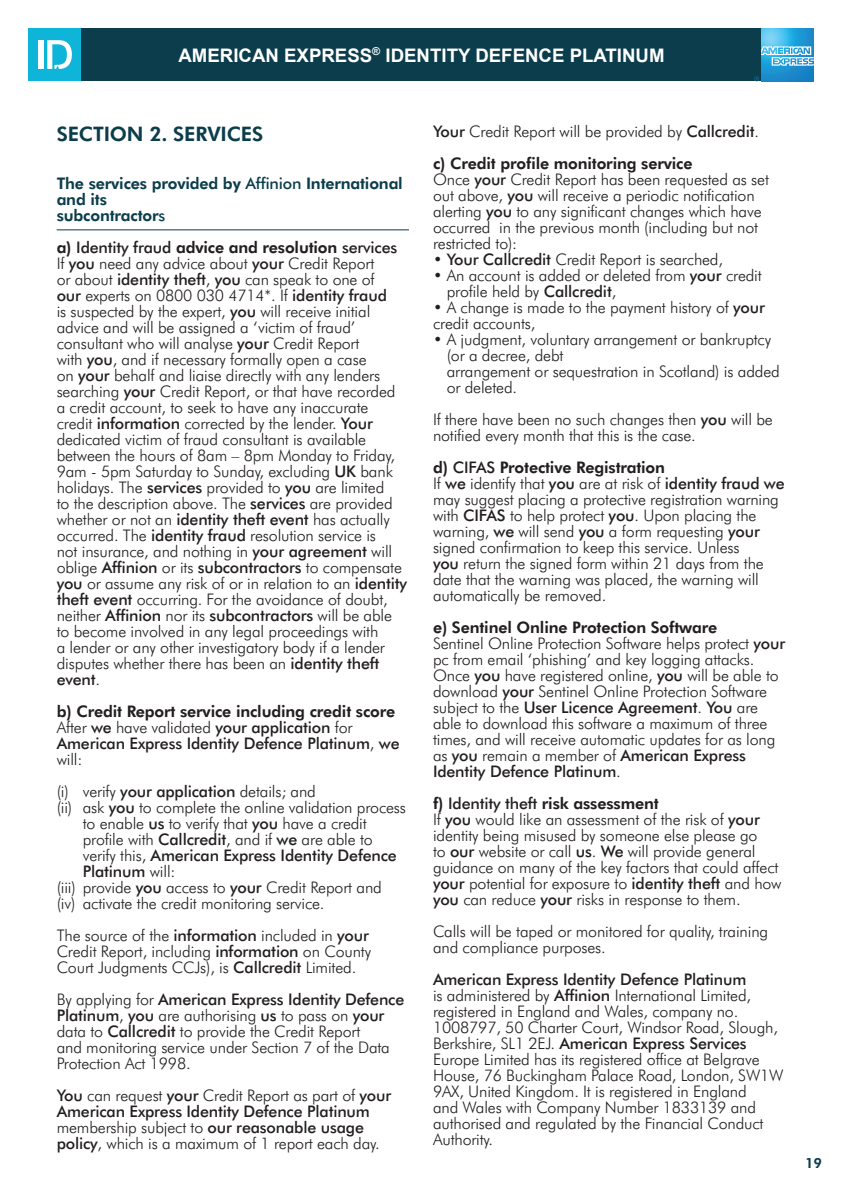
<style>
.page{position:relative;width:842px;height:1191px;background:#fff}
.page>*{position:absolute;margin:0;border:0;box-sizing:border-box;transform-origin:0 0}
.t1{font:800 20px "Futura BT";letter-spacing:-.01em;color:#0b3d4b}
.t2{font:700 18.6px "Arial";color:#fff}
.t3{font:300 16px/16px "Futura BT";letter-spacing:-.01em;color:#231f20}
.t4{font:500 16px/16px "Futura BT";letter-spacing:-.01em;color:#231f20}
.t5{font:800 16px/32px "Futura BT";letter-spacing:-.01em;color:#231f20}
.t6{font:800 16px/16px "Futura BT";letter-spacing:-.01em;color:#0b3d4b}
.t7{font:800 14px "Futura BT";color:#0b3d4b}
.s1{font-weight:500}
.s2{font-weight:800}
.s3{font-weight:300}
</style>
<div class="page">
<div style="left:44px;top:28px;width:769px;height:53px;background:#0b3d4c"></div>
<div style="left:28px;top:28px;width:53px;height:53px;background:#0fb4d9"></div>
<div style="left:39px;top:40px;width:5px;height:29px;background:#fff"></div>
<svg style="left:47px;top:40px;width:25px;height:29px"></svg>
<svg style="left:761px;top:28px;width:53px;height:53px;background:#2e9fd8"></svg>
<svg style="left:754px;top:76px;width:5px;height:5px"></svg>
<svg style="left:761px;top:46px;width:53px;height:20px"></svg>
<hr style="left:57px;top:229px;width:352px;height:1px;background:#0b3d4b">
<p class="t2" style="left:178px;top:43px;width:488px">AMERICAN EXPRESS<sup>®</sup> IDENTITY DEFENCE PLATINUM</p>
<p class="t1" style="left:57px;top:121px;width:208px">SECTION 2. SERVICES</p>
<p class="t6" style="left:57px;top:175px;width:348px">The services provided by <span class="s1">Affinion</span> International and its<br>subcontractor<span class="s1">s</span></p>
<p class="t3" style="left:57px;top:239px;width:352px"><span class="s2">a)</span> <span class="s1">Identity fraud</span> <span class="s2">advice and resolution</span> <span class="s1">services </span>If <span class="s1">you</span> need any advice about <span class="s1">your</span> Credit Report<br>or about <span class="s1">identity theft</span>, <span class="s1">you</span> can speak to one of<br><span class="s1">our</span> experts on 0800 030 4714*. If <span class="s1">identity fraud<br></span>is suspected by the expert, <span class="s1">you</span> will receive initial advice and will be assigned a ‘victim of fraud’ consultant who will analyse <span class="s1">your</span> Credit Report<br>with <span class="s1">you</span>, and if necessary formally open a case<br>on <span class="s1">your</span> behalf and liaise directly with any lenders searching <span class="s1">your</span> Credit Report, or that have recorded a credit account, to seek to have any inaccurate credit <span class="s1">information</span> corrected by the lender. <span class="s1">Your </span>dedicated victim of fraud consultant is available between the hours of 8am – 8pm Monday to Friday, 9am - 5pm Saturday to Sunday, excluding <span class="s1">UK</span> bank holidays. The <span class="s1">services</span> provided to <span class="s1">you</span> are limited<br>to the description above. The <span class="s1">services</span> are provided whether or not an <span class="s1">identity theft event</span> has actually occurred. The <span class="s1">identity fraud</span> resolution service is<br>not insurance, and nothing in <span class="s1">your agreement</span> will oblige <span class="s1">Affinion</span> or its <span class="s1">subcontractors</span> to compensate <span class="s1">you</span> or assume any risk of or in relation to an <span class="s1">identity theft event</span> occurring. For the avoidance of doubt, neither <span class="s1">Affinion</span> nor its <span class="s1">subcontractors</span> will be able to become involved in any legal proceedings with<br>a lender or any other investigatory body if a lender disputes whether there has been an <span class="s1">identity theft event</span>.</p>
<p class="t4" style="left:57px;top:703px;width:344px"><span class="s2">b) Credit Report service including credit score </span><span class="s3">After</span> we <span class="s3">have validated</span> your application <span class="s3">for </span>American Express Identity Defence Platinum<span class="s3">,</span> we <span class="s3">will:</span></p>
<p class="t3" style="left:57px;top:783px;width:261px">(i) verify <span class="s1">your application</span> details; and</p>
<p class="t3" style="left:57px;top:799px;width:351px">(ii) ask <span class="s1">you</span> to complete the online validation process</p>
<p class="t3" style="left:83px;top:815px;width:286px">to enable <span class="s1">us</span> to verify that <span class="s1">you</span> have a credit</p>
<p class="t3" style="left:83px;top:831px;width:292px">profile with <span class="s1">Callcredit</span>, and if <span class="s1">we</span> are able to</p>
<p class="t4" style="left:83px;top:847px;width:316px"><span class="s3">verify this,</span> American Express Identity Defence</p>
<p class="t4" style="left:83px;top:863px;width:94px">Platinum <span class="s3">will:</span></p>
<p class="t3" style="left:57px;top:879px;width:327px">(iii) provide <span class="s1">you</span> access to <span class="s1">your</span> Credit Report and</p>
<p class="t3" style="left:57px;top:895px;width:269px">(iv) activate the credit monitoring service.</p>
<p class="t3" style="left:57px;top:927px;width:316px">The source of the <span class="s1">information</span> included in <span class="s1">your<br></span>Credit Report, including <span class="s1">information</span> on County<br>Court Judgments CCJs), is <span class="s1">Callcredit</span> Limited.</p>
<p class="t3" style="left:57px;top:991px;width:349px">By applying for <span class="s1">American Express Identity Defence Platinum</span>, <span class="s1">you</span> are authorising <span class="s1">us</span> to pass on <span class="s1">your </span>data to <span class="s1">Callcredit</span> to provide the Credit Report<br>and monitoring service under Section 7 of the Data Protection Act 1998.</p>
<p class="t3" style="left:57px;top:1087px;width:336px"><span class="s1">You</span> can request <span class="s1">your</span> Credit Report as part of <span class="s1">your American Express Identity Defence Platinum </span>membership subject to <span class="s1">our reasonable usage policy</span>, which is a maximum of 1 report each day.</p>
<p class="t5" style="left:433px;top:115px;width:327px"><span class="s1">Your</span> <span class="s3">Credit Report will be provided by</span> <span class="s1">Callcredit</span><span class="s3">. </span>c) Credit profile monitoring service</p>
<p class="t3" style="left:433px;top:171px;width:337px">Once <span class="s1">your</span> Credit Report has been requested as set out above, <span class="s1">you</span> will receive a periodic notification alerting <span class="s1">you</span> to any significant changes which have occurred in the previous month (including but not restricted to):</p>
<p class="t3" style="left:433px;top:251px;width:292px">• <span class="s1">Your Callcredit</span> Credit Report is searched,</p>
<p class="t3" style="left:447px;top:267px;width:317px;text-indent:-14px">• An account is added or deleted from <span class="s1">your</span> credit profile held by <span class="s1">Callcredit</span>,</p>
<p class="t3" style="left:433px;top:299px;width:333px">• A change is made to the payment history of <span class="s1">your </span>credit accounts,</p>
<p class="t3" style="left:447px;top:331px;width:335px;text-indent:-14px">• A judgment, voluntary arrangement or bankruptcy (or a decree, debt<br>arrangement or sequestration in Scotland) is added or deleted.</p>
<p class="t3" style="left:433px;top:411px;width:341px">If there have been no such changes then <span class="s1">you</span> will be notified every month that this is the case.</p>
<p class="t3" style="left:433px;top:459px;width:353px"><span class="s2">d)</span> <span class="s1">CIFAS</span> <span class="s2">Protective Registration<br></span>If <span class="s1">we</span> identify that <span class="s1">you</span> are at risk of <span class="s1">identity fraud we </span>may suggest placing a protective registration warning with <span class="s1">CIFAS</span> to help protect <span class="s1">you</span>. Upon placing the warning, <span class="s1">we</span> will send <span class="s1">you</span> a form requesting <span class="s1">your </span>signed confirmation to keep this service. Unless<br><span class="s1">you</span> return the signed form within 21 days from the date that the warning was placed, the warning will automatically be removed.</p>
<p class="t3" style="left:433px;top:619px;width:354px"><span class="s2">e) Sentinel Online Protection Software<br></span>Sentinel Online Protection Software helps protect <span class="s1">your </span>pc from email ‘phishing’ and key logging attacks.<br>Once <span class="s1">you</span> have registered online, <span class="s1">you</span> will be able to download <span class="s1">your</span> Sentinel Online Protection Software subject to the <span class="s1">User Licence Agreement</span>. <span class="s1">You</span> are able to download this software a maximum of three times, and will receive automatic updates for as long as <span class="s1">you</span> remain a member of <span class="s1">American Express Identity Defence Platinum</span>.</p>
<p class="t3" style="left:433px;top:795px;width:350px"><span class="s2">f)</span> <span class="s1">Identity theft</span> <span class="s2">risk assessment<br></span>If <span class="s1">you</span> would like an assessment of the risk of <span class="s1">your </span>identity being misused by someone else please go<br>to <span class="s1">our</span> website or call <span class="s1">us</span>. <span class="s1">We</span> will provide general guidance on many of the key factors that could affect <span class="s1">your</span> potential for exposure to <span class="s1">identity theft</span> and how <span class="s1">you</span> can reduce <span class="s1">your</span> risks in response to them.</p>
<p class="t3" style="left:433px;top:923px;width:337px">Calls will be taped or monitored for quality, training and compliance purposes.</p>
<p class="t3" style="left:433px;top:971px;width:352px"><span class="s1">American Express Identity Defence Platinum<br></span>is administered by <span class="s1">Affinion</span> International Limited, registered in England and Wales, company no.<br>1008797, 50 Charter Court, Windsor Road, Slough, Berkshire, SL1 2EJ. <span class="s1">American Express Services </span>Europe Limited has its registered office at Belgrave House, 76 Buckingham Palace Road, London, SW1W 9AX, United Kingdom. It is registered in England<br>and Wales with Company Number 1833139 and authorised and regulated by the Financial Conduct Authority.</p>
<p class="t7" style="left:805px;top:1155px;width:19px">19</p>
</div>
